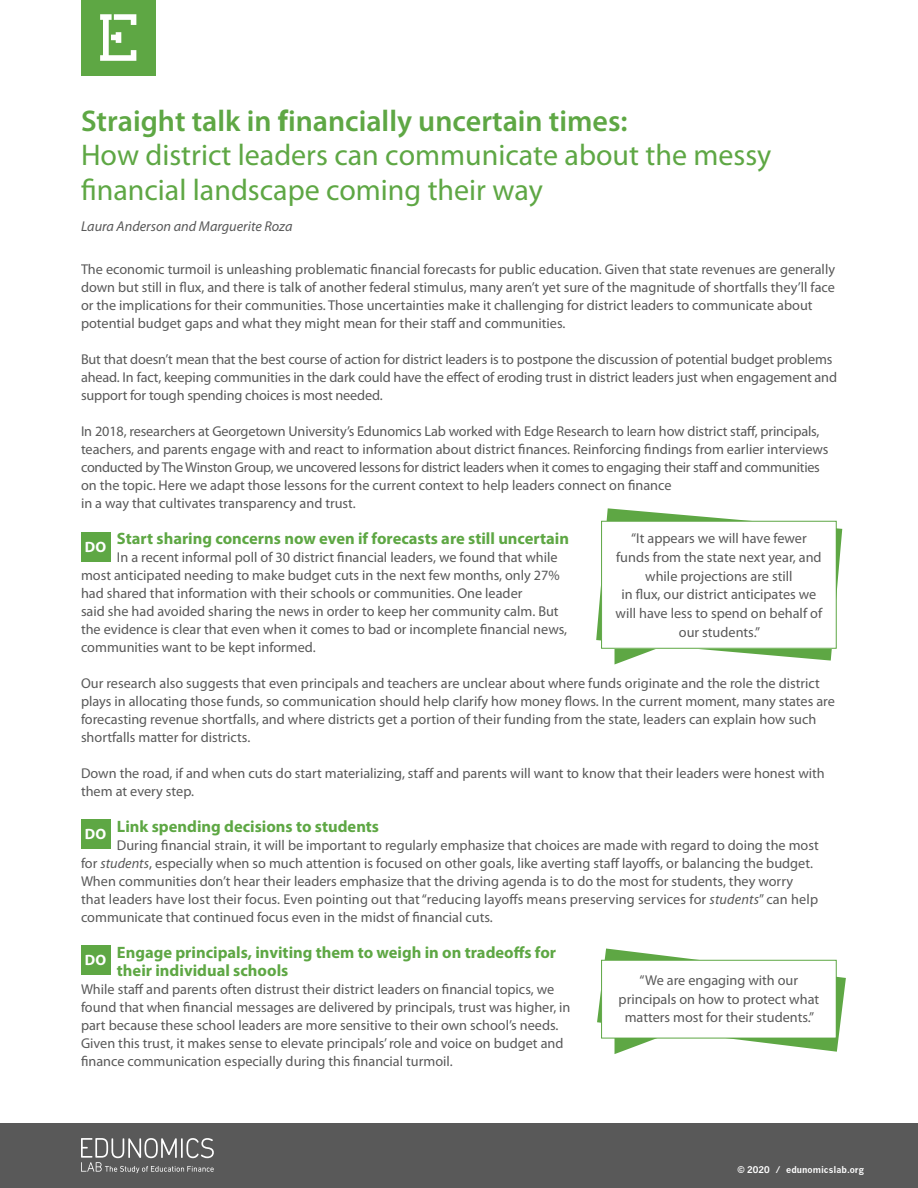
<style>
.page{position:relative;width:918px;height:1188px;background:#fff}
.page>*{position:absolute;margin:0;border:0;box-sizing:border-box;transform-origin:0 0}
.t1{font:30px/34.5px "Myriad Pro";color:#5ea744}
.t2{font:700 16.5px/18px "Myriad Pro";color:#5ea744}
.t3{font:700 15px "Myriad Pro";color:#fff}
.t4{font:14.25px/18px "Myriad Pro";color:#595959}
.t5{font:italic 14.25px "Myriad Pro";color:#595959}
.t6{font:700 9px "News Gothic";color:#fff}
.s1{font-weight:600}
.s2{font-weight:700}
.s3{font-style:italic}
</style>
<div class="page">
<div style="left:0;top:1123px;width:918px;height:65px;background:#595959"></div>
<div style="left:81px;top:0;width:75px;height:75px;background:#5ea744"></div>
<svg style="left:100px;top:14px;width:36px;height:47px"></svg>
<svg style="left:81px;top:1138px;width:133px;height:35px"></svg>
<div style="left:81px;top:532px;width:29px;height:29px;background:#5ea744"></div>
<div style="left:81px;top:945px;width:29px;height:29px;background:#5ea744"></div>
<div style="left:81px;top:819px;width:29px;height:29px;background:#5ea744"></div>
<svg style="left:597px;top:949px;width:249px;height:105px"></svg>
<div style="left:602px;top:960px;width:234px;height:78px;background:#fff"></div>
<div style="left:601px;top:960px;width:236px;height:78px;border:1px solid #5ea744"></div>
<svg style="left:596px;top:508px;width:246px;height:156px"></svg>
<div style="left:602px;top:521px;width:234px;height:127px;background:#fff"></div>
<div style="left:601px;top:521px;width:236px;height:128px;border:1px solid #5ea744"></div>
<h1 class="t1" style="left:81px;top:103px;width:692px"><span class="s1">Straight talk in</span> <span class="s2">f</span><span class="s1">inancially uncertain times:<br></span>How district leaders can communicate about the messy financial landscape coming their way</h1>
<p class="t5" style="left:81px;top:217px;width:213px">Laura Anderson and Marguerite Roza</p>
<p class="t4" style="left:81px;top:260px;width:756px">The economic turmoil is unleashing problematic financial forecasts for public education. Given that state revenues are generally down but still in flux, and there is talk of another federal stimulus, many aren’t yet sure of the magnitude of shortfalls they’ll face or the implications for their communities. Those uncertainties make it challenging for district leaders to communicate about potential budget gaps and what they might mean for their staff and communities.</p>
<p class="t4" style="left:81px;top:350px;width:758px">But that doesn’t mean that the best course of action for district leaders is to postpone the discussion of potential budget problems ahead. In fact, keeping communities in the dark could have the effect of eroding trust in district leaders just when engagement and support for tough spending choices is most needed.</p>
<p class="t4" style="left:81px;top:422px;width:749px">In 2018, researchers at Georgetown University’s Edunomics Lab worked with Edge Research to learn how district staff, principals, teachers, and parents engage with and react to information about district finances. Reinforcing findings from earlier interviews conducted by The Winston Group, we uncovered lessons for district leaders when it comes to engaging their staff and communities on the topic. Here we adapt those lessons for the current context to help leaders connect on finance<br>in a way that cultivates transparency and trust.</p>
<p class="t2" style="left:117px;top:529px;width:454px">Start sharing concerns now even if forecasts are still uncertain</p>
<p class="t4" style="left:81px;top:548px;width:488px;text-indent:36px">In a recent informal poll of 30 district financial leaders, we found that while most anticipated needing to make budget cuts in the next few months, only 27% had shared that information with their schools or communities. One leader<br>said she had avoided sharing the news in order to keep her community calm. But the evidence is clear that even when it comes to bad or incomplete financial news, communities want to be kept informed.</p>
<p class="t4" style="left:81px;top:674px;width:755px">Our research also suggests that even principals and teachers are unclear about where funds originate and the role the district plays in allocating those funds, so communication should help clarify how money flows. In the current moment, many states are forecasting revenue shortfalls, and where districts get a portion of their funding from the state, leaders can explain how such shortfalls matter for districts.</p>
<p class="t4" style="left:81px;top:764px;width:745px">Down the road, if and when cuts do start materializing, staff and parents will want to know that their leaders were honest with them at every step.</p>
<p class="t2" style="left:117px;top:817px;width:264px">Link spending decisions to students</p>
<p class="t4" style="left:81px;top:836px;width:739px;text-indent:36px">During financial strain, it will be important to regularly emphasize that choices are made with regard to doing the most for <span class="s3">students</span>, especially when so much attention is focused on other goals, like averting staff layoffs, or balancing the budget.<br>When communities don’t hear their leaders emphasize that the driving agenda is to do the most for students, they worry that leaders have lost their focus. Even pointing out that “reducing layoffs means preserving services for <span class="s3">students</span>” can help communicate that continued focus even in the midst of financial cuts.</p>
<p class="t2" style="left:117px;top:943px;width:441px">Engage principals, inviting them to weigh in on tradeoffs for their individual schools</p>
<p class="t4" style="left:81px;top:980px;width:491px">While staff and parents often distrust their district leaders on financial topics, we found that when financial messages are delivered by principals, trust was higher, in part because these school leaders are more sensitive to their own school’s needs.<br>Given this trust, it makes sense to elevate principals’ role and voice on budget and finance communication especially during this financial turmoil.</p>
<p class="t4" style="left:616px;top:529px;width:208px;line-height:18.8px;text-align:center">“It appears we will have fewer funds from the state next year, and while projections are still<br>in flux, our district anticipates we will have less to spend on behalf of our students.”</p>
<p class="t3" style="left:85px;top:537px;width:23px">DO</p>
<p class="t3" style="left:85px;top:825px;width:23px">DO</p>
<p class="t3" style="left:85px;top:950px;width:23px">DO</p>
<p class="t4" style="left:619px;top:970px;width:202px;line-height:18.8px;text-align:center">“We are engaging with our principals on how to protect what matters most for their students.”</p>
<p class="t6" style="left:738px;top:1165px;width:128px">© 2020 / edunomicslab.org</p>
</div>
